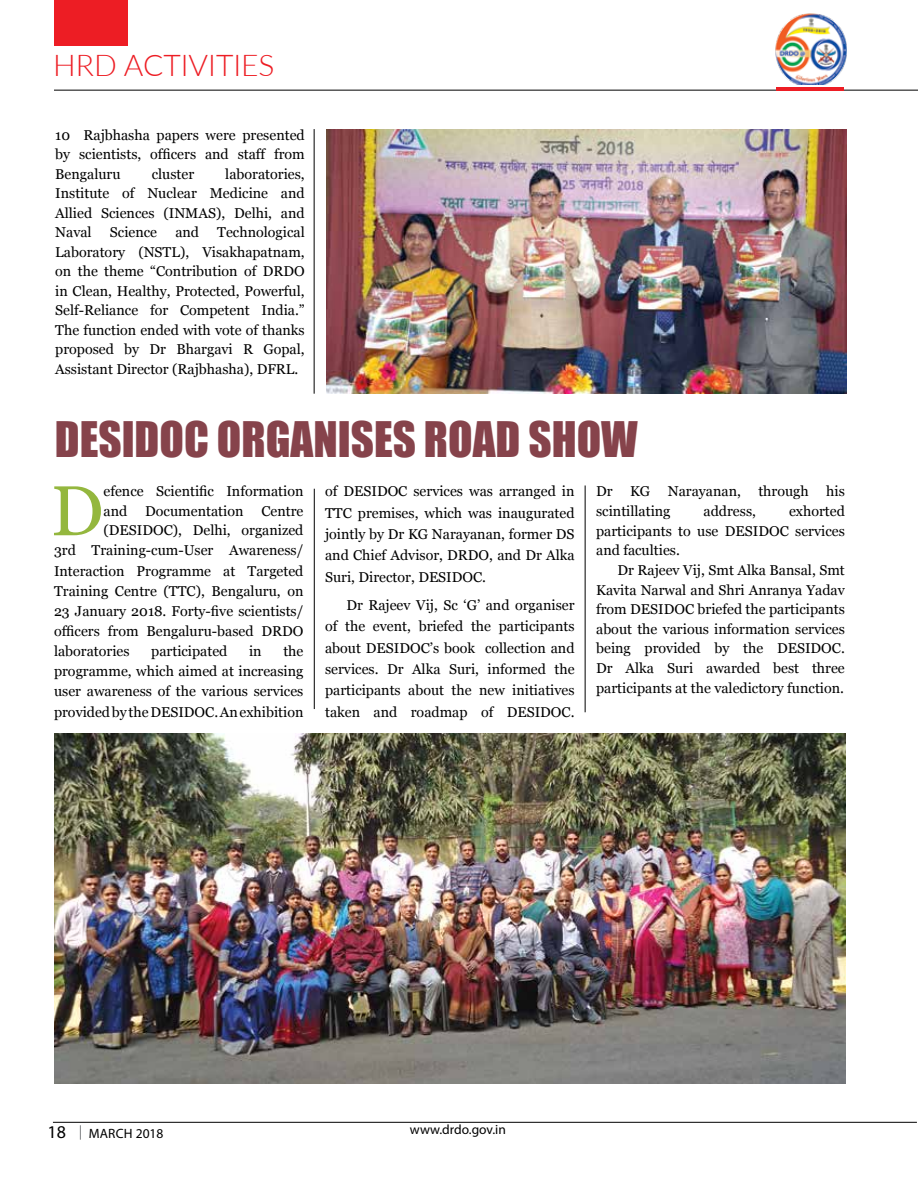
<style>
.page{position:relative;width:918px;height:1188px;background:#fff}
.page>*{position:absolute;margin:0;border:0;box-sizing:border-box;transform-origin:0 0}
.t1{font:70.5px "Georgia";color:#94b73e}
.t2{font:45px "Impact";color:#86434b}
.t3{font:300 30px "Lato";color:#ed1d24}
.t4{font:18px "Myriad Pro";color:#000}
.t5{font:14.25px/19.5px "Georgia";color:#000;text-align:justify}
.t6{font:13.5px "Myriad Pro";color:#000}
</style>
<div class="page">
<hr style="left:54px;top:90px;width:864px;height:1px;background:#000">
<div style="left:54px;top:0;width:74px;height:46px;background:#ed1d24"></div>
<hr style="left:53px;top:1122px;width:864px;height:1px;background:#000">
<svg style="left:80px;top:1125px;width:1px;height:15px"></svg>
<hr style="left:776px;top:87px;width:68px;height:3px;background:#ed1d24">
<img style="left:775px;top:13px;width:72px;height:72px">
<hr style="left:314px;top:129px;width:1px;height:265px;background:#000">
<hr style="left:314px;top:489px;width:1px;height:220px;background:#000">
<hr style="left:585px;top:485px;width:1px;height:227px;background:#000">
<img style="left:326px;top:129px;width:520px;height:265px">
<img style="left:54px;top:734px;width:791px;height:350px">
<h3 class="t3" style="left:53px;top:44px;width:125px">HRD ACTIVITIES</h3>
<p class="t5" style="left:55px;top:125px;width:251px">10 Rajbhasha papers were presented by scientists, officers and staff from Bengaluru</p>
<p class="t5" style="left:55px;top:164px;width:251px;text-indent:170px">laboratories, Institute of Nuclear Medicine and Allied Sciences (INMAS), Delhi, and Naval</p>
<p class="t5" style="left:152px;top:164px;width:44px">cluster</p>
<p class="t5" style="left:55px;top:223px;width:251px;text-indent:162px">Technological Laboratory (NSTL), Visakhapatnam, on the theme “Contribution of DRDO in Clean, Healthy, Protected, Powerful, Self-Reliance for Competent India.” The function ended with vote of thanks proposed by Dr Bhargavi R Gopal, Assistant Director (Rajbhasha), DFRL.</p>
<p class="t5" style="left:110px;top:223px;width:49px">Science</p>
<p class="t5" style="left:175px;top:223px;width:25px">and</p>
<h2 class="t2" style="left:55px;top:405px;width:418px">DESIDOC ORGANISES ROAD</h2>
<h2 class="t2" style="left:528px;top:405px;width:111px">SHOW</h2>
<h1 class="t1" style="left:51px;top:471px;width:54px">D</h1>
<p class="t5" style="left:104px;top:482px;width:201px">efence Scientific Information and</p>
<p class="t5" style="left:325px;top:481px;width:251px;line-height:21.3px">of DESIDOC services was arranged in TTC premises, which was inaugurated jointly by Dr KG Narayanan, former DS and Chief Advisor, DRDO, and Dr Alka Suri, Director, DESIDOC.</p>
<p class="t5" style="left:325px;top:594px;width:251px;line-height:21.3px;text-indent:21px">Dr Rajeev Vij, Sc ‘G’ and organiser of the event, briefed the participants about DESIDOC’s book collection and services. Dr Alka Suri, informed the participants about the new initiatives taken and roadmap of DESIDOC.</p>
<p class="t5" style="left:596px;top:482px;width:250px">Dr KG Narayanan, through his scintillating</p>
<p class="t5" style="left:596px;top:501px;width:250px;text-indent:193px">exhorted participants to use DESIDOC services and faculties.</p>
<p class="t5" style="left:596px;top:560px;width:250px;text-indent:21px">Dr Rajeev Vij, Smt Alka Bansal, Smt Kavita Narwal and Shri Anranya Yadav from DESIDOC briefed the participants about the various information services being provided by the DESIDOC.<br>Dr Alka Suri awarded best three participants at the valedictory function.</p>
<p class="t5" style="left:704px;top:501px;width:54px">address,</p>
<p class="t5" style="left:145px;top:501px;width:100px">Documentation</p>
<p class="t5" style="left:261px;top:501px;width:44px">Centre</p>
<p class="t5" style="left:104px;top:521px;width:201px">(DESIDOC), Delhi, organized</p>
<p class="t5" style="left:54px;top:541px;width:251px">3rd Training-cum-User Awareness/</p>
<p class="t5" style="left:54px;top:561px;width:251px">Interaction Programme at Targeted</p>
<p class="t5" style="left:54px;top:581px;width:251px">Training Centre (TTC), Bengaluru, on</p>
<p class="t5" style="left:54px;top:601px;width:251px">23 January 2018. Forty-five scientists/</p>
<p class="t5" style="left:54px;top:621px;width:251px">officers from Bengaluru-based DRDO</p>
<p class="t5" style="left:54px;top:641px;width:77px">laboratories</p>
<p class="t5" style="left:151px;top:641px;width:78px">participated</p>
<p class="t5" style="left:249px;top:641px;width:14px">in</p>
<p class="t5" style="left:54px;top:641px;width:251px;line-height:20.1px;text-indent:229px">the programme, which aimed at increasing user awareness of the various services provided by the DESIDOC. An exhibition</p>
<p class="t4" style="left:48px;top:1121px;width:20px">18</p>
<p class="t6" style="left:89px;top:1125px;width:76px">march 2018</p>
<p class="t6" style="left:410px;top:1121px;width:98px">www.drdo.gov.in</p>
</div>
